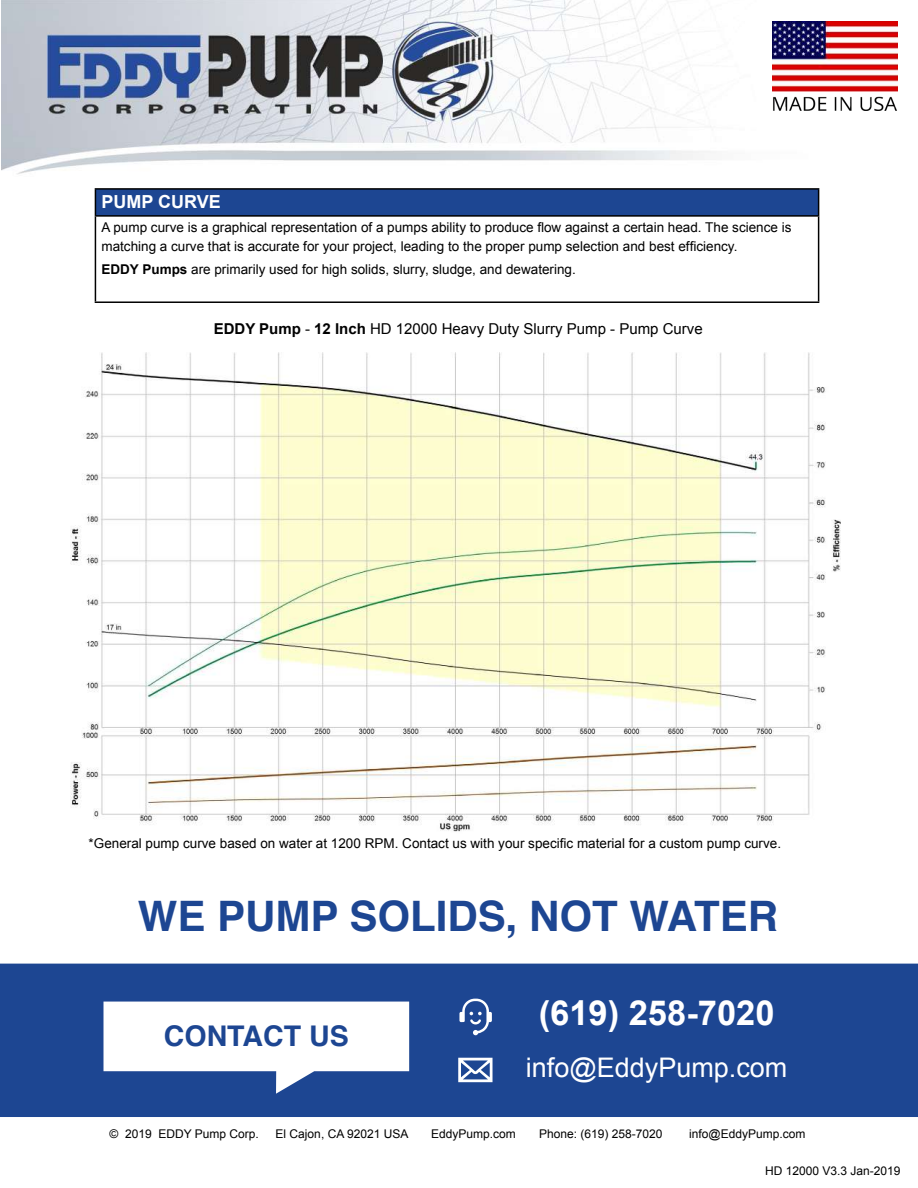
<style>
.page{position:relative;width:918px;height:1188px;background:#fff}
.page>*{position:absolute;margin:0;border:0;box-sizing:border-box;transform-origin:0 0}
.t1{font:700 42px "Helvetica";color:#1d4692}
.t2{font:700 34.5px "Arial";color:#fff}
.t3{font:700 28.5px "Helvetica";color:#1d4692}
.t4{font:27px "Arial";color:#fff}
.t5{font:700 18px "Arial";color:#fff}
.t6{font:15px "Arial";color:#000}
.t7{font:13.5px/19.5px "Arial";color:#000}
.t8{font:12px "Arial";color:#000101}
.s1{font-weight:700}
.s2{color:#000}
</style>
<div class="page">
<img style="left:1px;top:0;width:897px;height:800px">
<img style="left:773px;top:22px;width:125px;height:89px">
<img style="left:71px;top:352px;width:770px;height:480px">
<div style="left:0;top:963px;width:918px;height:154px;background:#1d4692"></div>
<div style="left:95px;top:189px;width:724px;height:27px;background:#1d4692"></div>
<hr style="left:95px;top:217px;width:1px;height:84px;background:#000">
<hr style="left:818px;top:217px;width:1px;height:84px;background:#000">
<hr style="left:95px;top:301px;width:724px;height:2px;background:#000">
<hr style="left:95px;top:188px;width:724px;height:2px;background:#000">
<svg style="left:95px;top:190px;width:1px;height:25px"></svg>
<svg style="left:818px;top:190px;width:1px;height:25px"></svg>
<hr style="left:95px;top:215px;width:724px;height:2px;background:#000">
<svg style="left:104px;top:1002px;width:305px;height:92px"></svg>
<svg style="left:459px;top:999px;width:33px;height:36px"></svg>
<svg style="left:458px;top:1058px;width:35px;height:24px"></svg>
<h3 class="t5" style="left:101px;top:190px;width:121px">PUMP CURVE</h3>
<p class="t7" style="left:101px;top:217px;width:692px">A pump curve is a graphical representation of a pumps ability to produce flow against a certain head. The science is matching a curve that is accurate for your project, leading to the proper pump selection and best efficiency.</p>
<p class="t7" style="left:101px;top:259px;width:476px"><span class="s1">EDDY Pumps</span> are primarily used for high solids, slurry, sludge, and dewatering.</p>
<p class="t6" style="left:214px;top:319px;width:491px"><span class="s1">EDDY Pump</span> - <span class="s1">12 Inch</span> HD 12000 Heavy Duty Slurry Pump - Pump Curve</p>
<p class="t7" style="left:89px;top:834px;width:694px">*General pump curve based on water at 1200 RPM. Contact us with your specific material for a custom pump curve.</p>
<h1 class="t1" style="left:138px;top:883px;width:642px">WE PUMP SOLIDS, NOT WATER</h1>
<h3 class="t3" style="left:164px;top:1013px;width:186px">CONTACT US</h3>
<h2 class="t2" style="left:539px;top:990px;width:237px">(619) 258-7020</h2>
<h3 class="t4" style="left:526px;top:1049px;width:263px">info@EddyPump.com</h3>
<p class="t8" style="left:110px;top:1126px;width:151px">© 2019 EDDY Pump Corp.</p>
<p class="t8" style="left:276px;top:1126px;width:134px">El Cajon, CA 92021 USA</p>
<p class="t8" style="left:431px;top:1126px;width:86px">EddyPump.com</p>
<p class="t8" style="left:539px;top:1126px;width:125px">Phone: (619) 258-7020</p>
<p class="t8" style="left:689px;top:1126px;width:118px">info@EddyPump.com</p>
<p class="t8" style="left:765px;top:1163px;width:137px"><span class="s2">HD 12000</span> V3.3 Jan-2019</p>
</div>
